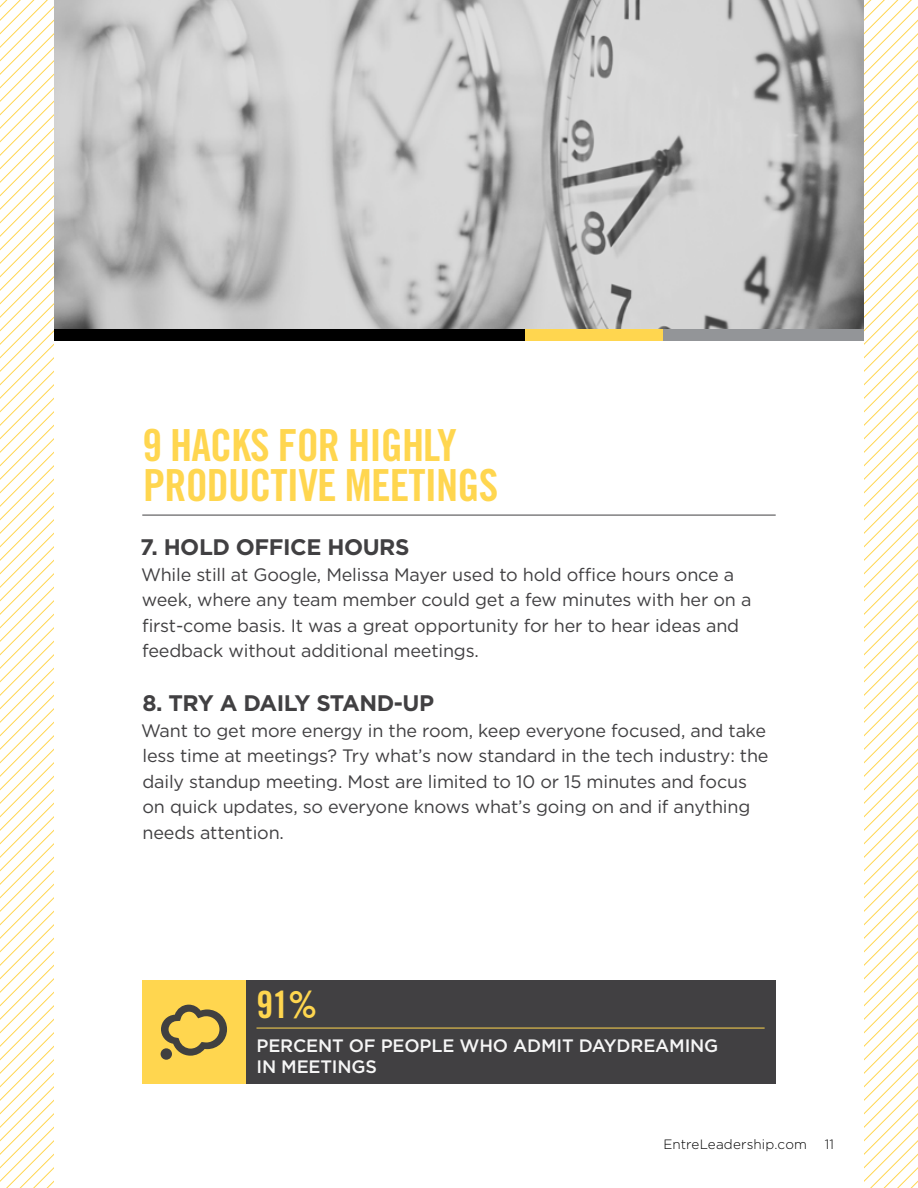
<style>
.page{position:relative;width:918px;height:1188px;background:#fff}
.page>*{position:absolute;margin:0;border:0;box-sizing:border-box;transform-origin:0 0}
.t1{font:44.25px/40.5px "Trade Gothic LT Std Bd Cn 20";letter-spacing:-.02em;color:#ffd64f}
.t2{font:37.5px "Trade Gothic LT Std Bd Cn 20";color:#ffd64f}
.t3{font:700 22.5px "Gotham";letter-spacing:-.02em;color:#414042}
.t4{font:18px/25.5px "Gotham";letter-spacing:-.01em;color:#414042}
.t5{font:500 18px/21px "Gotham";letter-spacing:-.01em;color:#f6f6f6}
.t6{font:300 13.5px "Gotham";letter-spacing:.01em;color:#000}
</style>
<div class="page">
<svg style="left:0;top:0;width:54px;height:1188px"></svg>
<svg style="left:864px;top:0;width:54px;height:1188px"></svg>
<img style="left:54px;top:0;width:810px;height:329px">
<div style="left:54px;top:329px;width:471px;height:11px;background:#000"></div>
<div style="left:525px;top:329px;width:138px;height:11px;background:#ffd64f"></div>
<div style="left:663px;top:329px;width:201px;height:11px;background:#939598"></div>
<hr style="left:142px;top:515px;width:634px;height:1px;background:#414042">
<div style="left:142px;top:981px;width:634px;height:103px;background:#414042"></div>
<div style="left:142px;top:981px;width:103px;height:103px;background:#ffd64f"></div>
<hr style="left:256px;top:1028px;width:509px;height:1px;background:#ffd64f">
<div style="left:161px;top:1048px;width:11px;height:12px;background:#404040;border-radius:50%"></div>
<svg style="left:161px;top:1005px;width:66px;height:51px"></svg>
<h1 class="t1" style="left:143px;top:424px;width:357px">9 HACKS FOR HIGHLY<br>PRODUCTIVE MEETINGS</h1>
<p class="t3" style="left:140px;top:532px;width:271px">7. HOLD OFFICE HOURS</p>
<p class="t4" style="left:141px;top:561px;width:612px">While still at Google, Melissa Mayer used to hold office hours once a week, where any team member could get a few minutes with her on a first-come basis. It was a great opportunity for her to hear ideas and feedback without additional meetings.</p>
<p class="t3" style="left:142px;top:688px;width:293px">8. TRY A DAILY STAND-UP</p>
<p class="t4" style="left:141px;top:717px;width:629px">Want to get more energy in the room, keep everyone focused, and take less time at meetings? Try what’s now standard in the tech industry: the daily standup meeting. Most are limited to 10 or 15 minutes and focus on quick updates, so everyone knows what’s going on and if anything needs attention.</p>
<h2 class="t2" style="left:256px;top:982px;width:62px">91%</h2>
<p class="t5" style="left:256px;top:1035px;width:463px">PERCENT OF PEOPLE WHO ADMIT DAYDREAMING<br>IN MEETINGS</p>
<p class="t6" style="left:664px;top:1137px;width:145px">EntreLeadership.com</p>
<p class="t6" style="left:825px;top:1137px;width:11px">11</p>
</div>
